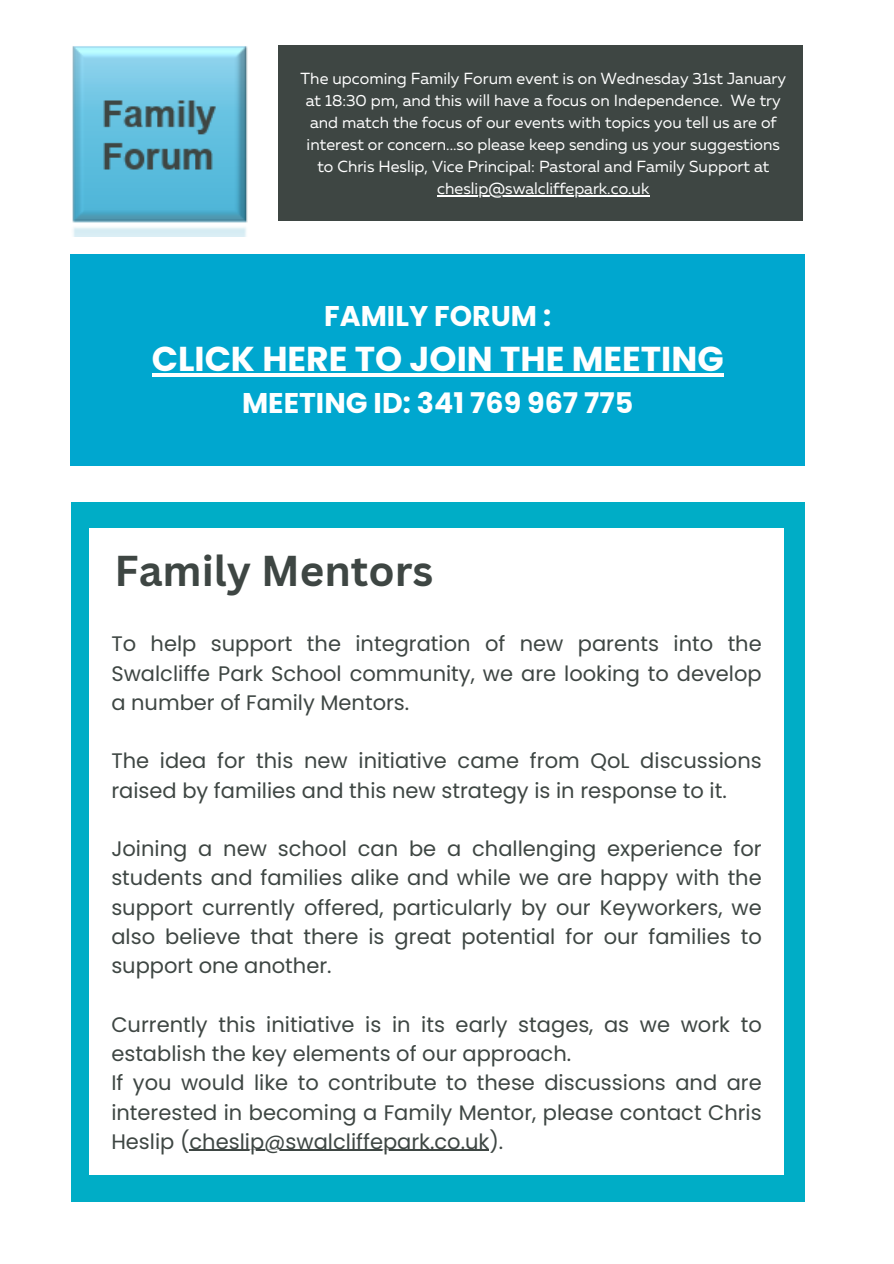
<style>
.page{position:relative;width:894px;height:1264px;background:#fff}
.page>*{position:absolute;margin:0;border:0;box-sizing:border-box;transform-origin:0 0}
.t1{font:700 42px "Canva Sans";color:#3e4643}
.t2{font:700 34.5px "Poppins";color:#fff}
.t3{font:700 28.5px "Poppins";color:#fff}
.t4{font:21px/29.2px "Poppins";color:#3e4643;text-align:justify}
.t5{font:16.05px/22px "Muller";color:#fff;text-align:center}
</style>
<div class="page">
<div style="left:71px;top:502px;width:733px;height:699px;background:#00adc6"></div>
<div style="left:89px;top:528px;width:694px;height:646px;background:#fff"></div>
<img style="left:72px;top:46px;width:176px;height:190px">
<div style="left:278px;top:45px;width:524px;height:175px;background:#3e4643"></div>
<div style="left:71px;top:254px;width:733px;height:212px;background:#00a7cf"></div>
<hr style="left:152px;top:373px;width:571px;height:4px;background:#fff">
<hr style="left:189px;top:1149px;width:300px;height:1px;background:#3e4643">
<hr style="left:437px;top:196px;width:212px;height:1px;background:#fff">
<p class="t5" style="left:300px;top:69px;width:487px">The upcoming Family Forum event is on Wednesday 31st January at 18:30 pm, and this will have a focus on Independence. We try and match the focus of our events with topics you tell us are of interest or concern...so please keep sending us your suggestions to Chris Heslip, Vice Principal: Pastoral and Family Support at cheslip@swalcliffepark.co.uk</p>
<h3 class="t3" style="left:324px;top:296px;width:228px">FAMILY FORUM :</h3>
<h2 class="t2" style="left:152px;top:335px;width:573px">CLICK HERE TO JOIN THE MEETING</h2>
<h3 class="t3" style="left:242px;top:383px;width:392px">MEETING ID: 341 769 967 775</h3>
<h3 class="t1" style="left:114px;top:541px;width:320px">Family Mentors</h3>
<p class="t4" style="left:111px;top:629px;width:651px">To help support the integration of new parents into the Swalcliffe Park School community, we are looking to develop a number of Family Mentors.</p>
<h1 class="t4" style="left:111px;top:746px;width:651px">The idea for this new initiative came from QoL discussions raised by families and this new strategy is in response to it.</h1>
<h3 class="t4" style="left:111px;top:834px;width:651px">Joining a new school can be a challenging experience for students and families alike and while we are happy with the support currently offered, particularly by our Keyworkers, we also believe that there is great potential for our families to support one another.</h3>
<h3 class="t4" style="left:111px;top:1009px;width:651px;text-align:left">Currently this initiative is in its early stages, as we work to establish the key elements of our approach.<br>If you would like to contribute to these discussions and are interested in becoming a Family Mentor, please contact Chris Heslip (cheslip@swalcliffepark.co.uk).</h3>
</div>
